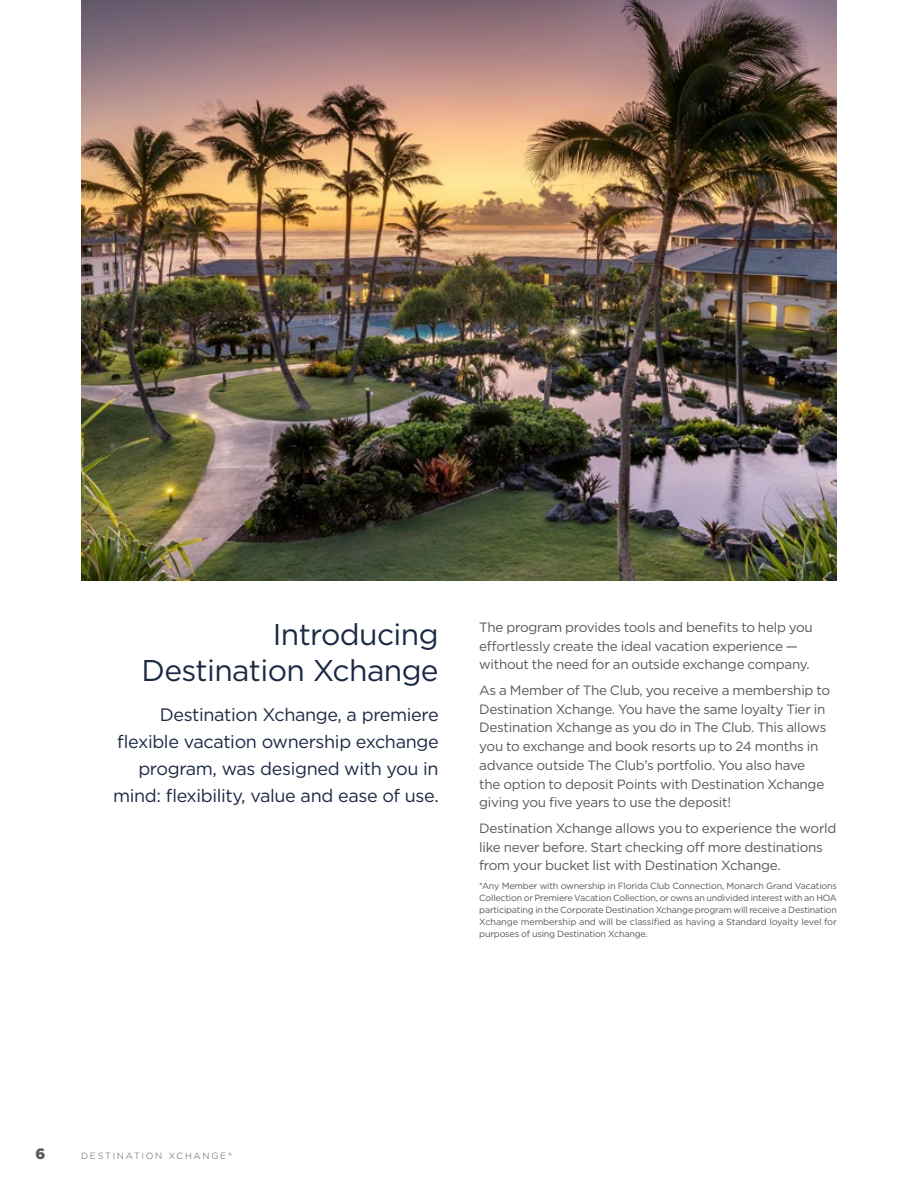
<style>
.page{position:relative;width:918px;height:1188px;background:#fff}
.page>*{position:absolute;margin:0;border:0;box-sizing:border-box;transform-origin:0 0}
.t1{font:30px/36px "Gotham";letter-spacing:-.02em;color:#1c2944;text-align:right}
.t2{font:18px/27px "Gotham";letter-spacing:-.02em;color:#1c2944;text-align:right}
.t3{font:900 15px "Gotham";color:#57585a}
.t4{font:13.5px/18.8px "Gotham";letter-spacing:-.02em;color:#57585a}
.t5{font:9px/12px "Gotham";letter-spacing:-.02em;color:#57585a;text-align:justify}
.t6{font:300 9px "Gotham";letter-spacing:.2em;color:#57585a}
</style>
<div class="page">
<img style="left:81px;top:0;width:756px;height:580px">
<h1 class="t1" style="left:142px;top:616px;width:299px">Introducing<br>Destination Xchange</h1>
<h2 class="t2" style="left:113px;top:701px;width:327px">Destination Xchange, a premiere flexible vacation ownership exchange program, was designed with you in mind: flexibility, value and ease of use.</h2>
<p class="t4" style="left:479px;top:617px;width:335px">The program provides tools and benefits to help you effortlessly create the ideal vacation experience — without the need for an outside exchange company.</p>
<p class="t4" style="left:479px;top:680px;width:352px">As a Member of The Club, you receive a membership to Destination Xchange. You have the same loyalty Tier in Destination Xchange as you do in The Club. This allows you to exchange and book resorts up to 24 months in advance outside The Club’s portfolio. You also have<br>the option to deposit Points with Destination Xchange giving you five years to use the deposit!</p>
<p class="t4" style="left:479px;top:818px;width:359px">Destination Xchange allows you to experience the world like never before. Start checking off more destinations from your bucket list with Destination Xchange.</p>
<p class="t5" style="left:479px;top:880px;width:359px">*Any Member with ownership in Florida Club Connection, Monarch Grand Vacations Collection or Premiere Vacation Collection, or owns an undivided interest with an HOA participating in the Corporate Destination Xchange program will receive a Destination Xchange membership and will be classified as having a Standard loyalty level for purposes of using Destination Xchange.</p>
<p class="t3" style="left:36px;top:1144px;width:11px">6</p>
<p class="t6" style="left:81px;top:1150px;width:152px">DESTINATION XCHANGE®</p>
</div>
